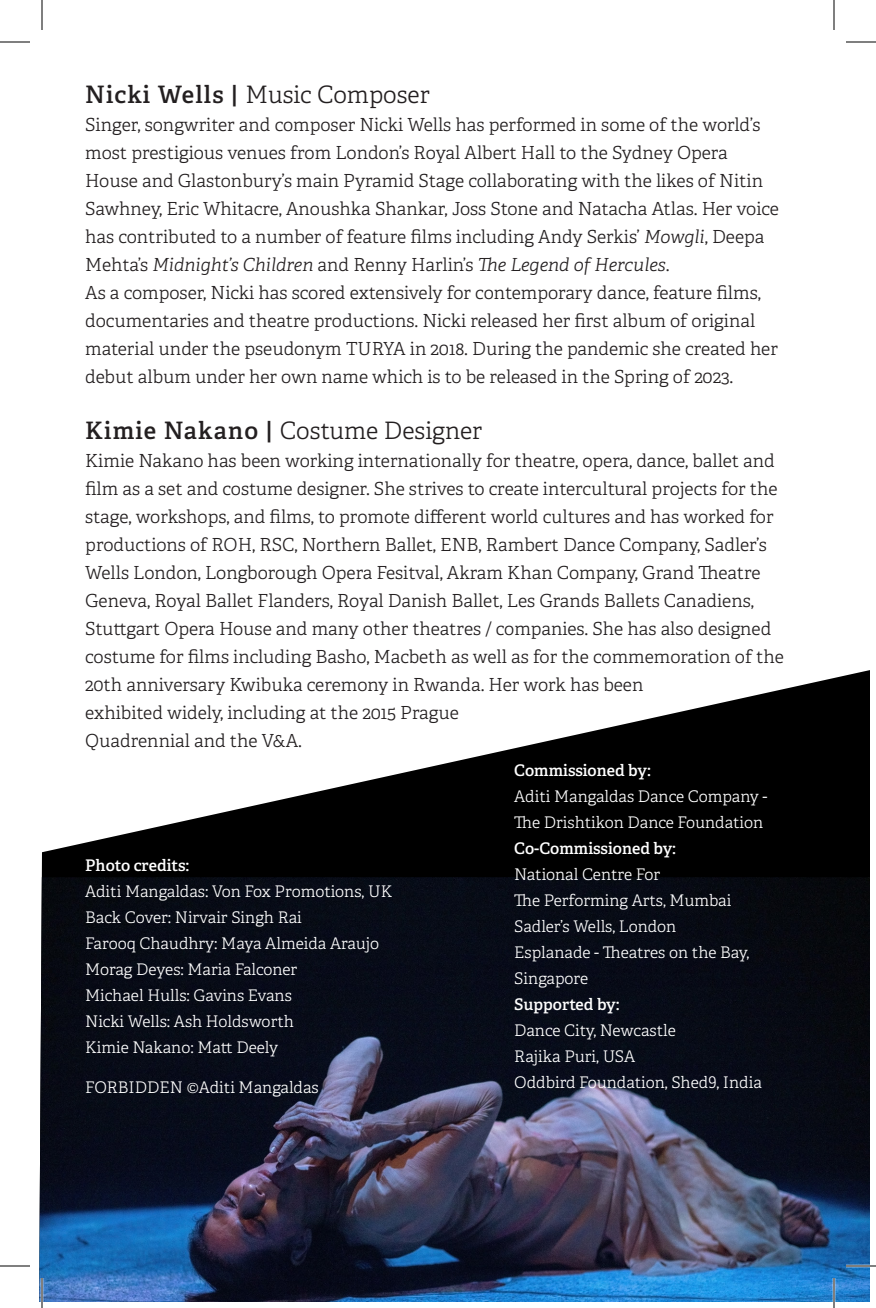
<style>
.page{position:relative;width:876px;height:1308px;background:#fff}
.page>*{position:absolute;margin:0;border:0;box-sizing:border-box;transform-origin:0 0}
.t1{font:300 24px "Adelle";color:#231f20}
.t2{font:300 18px/28px "Adelle";color:#231f20}
.t3{font:300 16px/26px "Adelle";color:#fff}
.t4{font:600 16px "Adelle";color:#fff}
.s1{font-weight:600}
.s2{font-style:italic}
</style>
<div class="page">
<svg style="left:41px;top:670px;width:829px;height:207px;fill:#000"></svg>
<img style="left:39px;top:877px;width:831px;height:425px">
<hr style="left:846px;top:1265px;width:30px;height:2px;background:#fff">
<hr style="left:41px;top:1278px;width:2px;height:30px;background:#fff">
<hr style="left:833px;top:1278px;width:2px;height:30px;background:#fff">
<hr style="left:0;top:42px;width:30px;height:1px;background:#000">
<hr style="left:846px;top:42px;width:30px;height:1px;background:#000">
<hr style="left:0;top:1266px;width:30px;height:1px;background:#000">
<hr style="left:846px;top:1266px;width:30px;height:1px;background:#000">
<hr style="left:42px;top:0;width:1px;height:30px;background:#000">
<hr style="left:42px;top:1278px;width:1px;height:30px;background:#000">
<hr style="left:834px;top:0;width:1px;height:30px;background:#000">
<hr style="left:834px;top:1278px;width:1px;height:30px;background:#000">
<p class="t1" style="left:85px;top:80px;width:346px"><span class="s1">Nicki Wells |</span> Music Composer</p>
<p class="t2" style="left:85px;top:111px;width:695px">Singer, songwriter and composer Nicki Wells has performed in some of the world’s most prestigious venues from London’s Royal Albert Hall to the Sydney Opera House and Glastonbury’s main Pyramid Stage collaborating with the likes of Nitin Sawhney, Eric Whitacre, Anoushka Shankar, Joss Stone and Natacha Atlas. Her voice has contributed to a number of feature films including Andy Serkis’ <span class="s2">Mowgli</span>, Deepa Mehta’s <span class="s2">Midnight’s Children</span> and Renny Harlin’s <span class="s2">The Legend of Hercules</span>.</p>
<p class="t2" style="left:85px;top:279px;width:694px">As a composer, Nicki has scored extensively for contemporary dance, feature films, documentaries and theatre productions. Nicki released her first album of original material under the pseudonym TURYA in 2018. During the pandemic she created her debut album under her own name which is to be released in the Spring of 2023.</p>
<p class="t1" style="left:85px;top:416px;width:399px"><span class="s1">Kimie Nakano |</span> Costume Designer</p>
<p class="t2" style="left:85px;top:447px;width:700px">Kimie Nakano has been working internationally for theatre, opera, dance, ballet and film as a set and costume designer. She strives to create intercultural projects for the stage, workshops, and films, to promote different world cultures and has worked for productions of ROH, RSC, Northern Ballet, ENB, Rambert Dance Company, Sadler’s Wells London, Longborough Opera Fesitval, Akram Khan Company, Grand Theatre Geneva, Royal Ballet Flanders, Royal Danish Ballet, Les Grands Ballets Canadiens, Stuttgart Opera House and many other theatres / companies. She has also designed costume for films including Basho, Macbeth as well as for the commemoration of the 20th anniversary Kwibuka ceremony in Rwanda. Her work has been</p>
<p class="t2" style="left:85px;top:699px;width:375px">exhibited widely, including at the 2015 Prague</p>
<p class="t2" style="left:85px;top:727px;width:218px">Quadrennial and the V&amp;A.</p>
<p class="t4" style="left:514px;top:761px;width:138px">Commissioned by:</p>
<p class="t3" style="left:514px;top:784px;width:255px">Aditi Mangaldas Dance Company -</p>
<p class="t3" style="left:514px;top:810px;width:250px">The Drishtikon Dance Foundation</p>
<p class="t4" style="left:514px;top:839px;width:163px">Co-Commissioned by:</p>
<p class="t3" style="left:514px;top:862px;width:147px">National Centre For</p>
<p class="t3" style="left:514px;top:888px;width:219px">The Performing Arts, Mumbai</p>
<p class="t3" style="left:514px;top:914px;width:164px">Sadler’s Wells, London</p>
<p class="t3" style="left:514px;top:940px;width:236px">Esplanade - Theatres on the Bay,<br>Singapore</p>
<p class="t4" style="left:514px;top:995px;width:107px">Supported by:</p>
<p class="t3" style="left:514px;top:1018px;width:163px">Dance City, Newcastle</p>
<p class="t3" style="left:514px;top:1044px;width:122px">Rajika Puri, USA</p>
<p class="t3" style="left:514px;top:1070px;width:249px">Oddbird Foundation, Shed9, India</p>
<p class="t4" style="left:85px;top:855px;width:106px">Photo credits:</p>
<p class="t3" style="left:85px;top:878px;width:309px">Aditi Mangaldas: Von Fox Promotions, UK</p>
<p class="t3" style="left:85px;top:904px;width:218px">Back Cover: Nirvair Singh Rai</p>
<p class="t3" style="left:85px;top:930px;width:295px">Farooq Chaudhry: Maya Almeida Araujo</p>
<p class="t3" style="left:85px;top:956px;width:214px">Morag Deyes: Maria Falconer</p>
<p class="t3" style="left:85px;top:982px;width:208px">Michael Hulls: Gavins Evans</p>
<p class="t3" style="left:85px;top:1008px;width:210px">Nicki Wells: Ash Holdsworth</p>
<p class="t3" style="left:85px;top:1034px;width:195px">Kimie Nakano: Matt Deely</p>
<p class="t3" style="left:85px;top:1074px;width:235px">FORBIDDEN ©Aditi Mangaldas</p>
</div>
